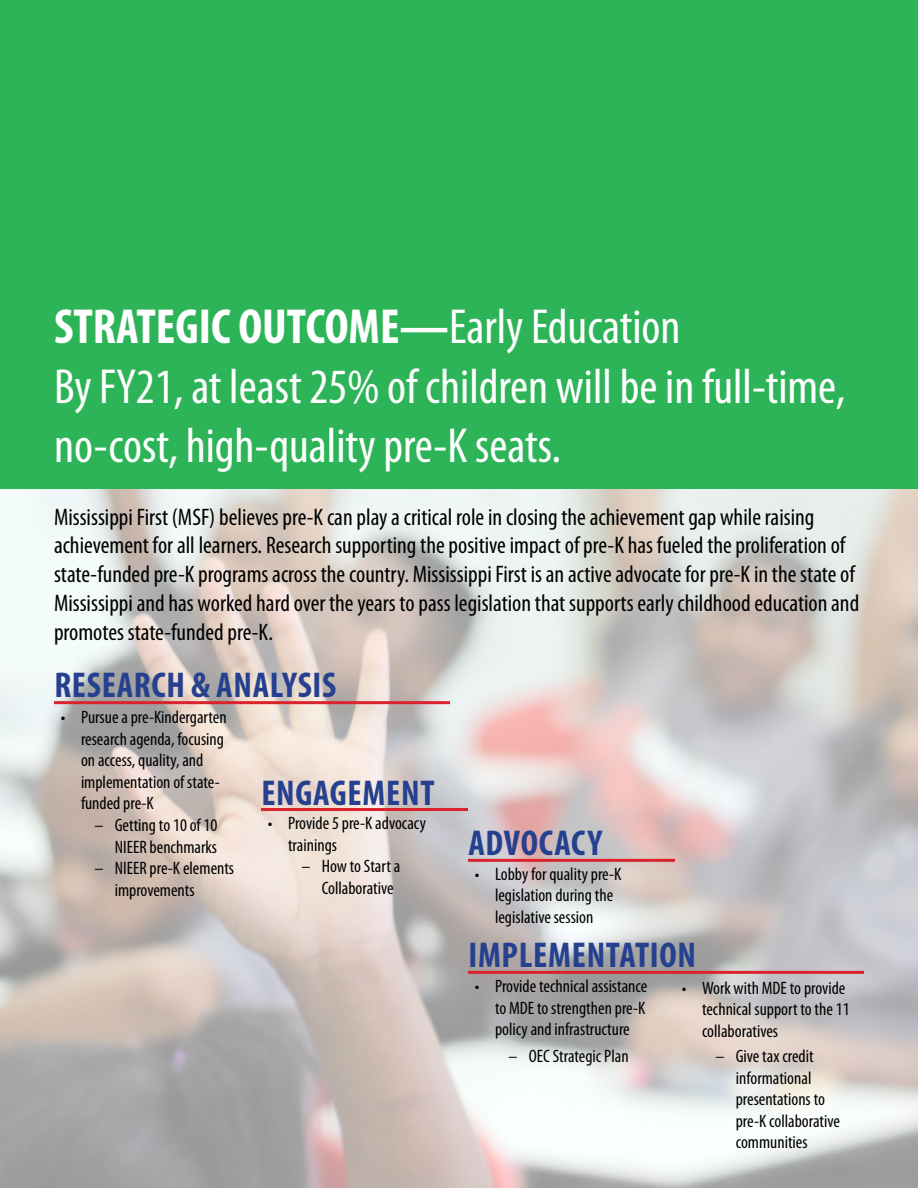
<style>
.page{position:relative;width:918px;height:1188px;background:#fff}
.page>*{position:absolute;margin:0;border:0;box-sizing:border-box;transform-origin:0 0}
.t1{font:condensed 49.5px/59.4px "Myriad Pro";color:#fff}
.t2{font:700 condensed 36px "Myriad Pro";letter-spacing:.02em;color:#25408f}
.t3{font:condensed 24px/28.8px "Myriad Pro";color:#000}
.t4{font:condensed 18px/21.6px "Myriad Pro";color:#000}
.s1{font-weight:700}
</style>
<div class="page">
<div style="left:0;top:0;width:918px;height:489px;background:#2eb458"></div>
<hr style="left:54px;top:701px;width:396px;height:3px;background:#d9232d">
<hr style="left:261px;top:808px;width:207px;height:3px;background:#d9232d">
<hr style="left:468px;top:859px;width:207px;height:3px;background:#d9232d">
<hr style="left:468px;top:971px;width:396px;height:3px;background:#d9232d">
<h1 class="t1" style="left:54px;top:298px;width:793px"><span class="s1">STRATEGIC OUTCOME—</span>Early Education<br>By FY21, at least 25% of children will be in full-time, no-cost, high-quality pre-K seats.</h1>
<p class="t3" style="left:54px;top:503px;width:807px">Mississippi First (MSF) believes pre-K can play a critical role in closing the achievement gap while raising achievement for all learners. Research supporting the positive impact of pre-K has fueled the proliferation of state-funded pre-K programs across the country. Mississippi First is an active advocate for pre-K in the state of Mississippi and has worked hard over the years to pass legislation that supports early childhood education and promotes state-funded pre-K.</p>
<h2 class="t2" style="left:54px;top:665px;width:284px">RESEARCH &amp; ANALYSIS</h2>
<p class="t4" style="left:81px;top:707px;width:147px;text-indent:-20px">• Pursue a pre-Kindergarten research agenda, focusing on access, quality, and implementation of state&shy;funded pre-K</p>
<p class="t4" style="left:95px;top:815px;width:124px;text-align:right">– Getting to 10 of 10<br>NIEER benchmarks</p>
<p class="t4" style="left:115px;top:858px;width:121px;text-indent:-20px">– NIEER pre-K elements improvements</p>
<h2 class="t2" style="left:261px;top:773px;width:175px">ENGAGEMENT</h2>
<p class="t4" style="left:288px;top:813px;width:139px;text-indent:-20px">• Provide 5 pre-K advocacy trainings</p>
<p class="t4" style="left:322px;top:856px;width:80px;text-indent:-20px">– How to Start a<br>Collaborative</p>
<h2 class="t2" style="left:468px;top:823px;width:135px">ADVOCACY</h2>
<p class="t4" style="left:495px;top:863px;width:128px;text-indent:-20px">• Lobby for quality pre-K legislation during the legislative session</p>
<h2 class="t2" style="left:468px;top:935px;width:229px">IMPLEMENTATION</h2>
<p class="t4" style="left:495px;top:976px;width:154px;text-align:justify;text-indent:-20px">• Provide technical assistance to MDE to strengthen pre-K policy and infrastructure</p>
<p class="t4" style="left:509px;top:1046px;width:122px">– OEC Strategic Plan</p>
<p class="t4" style="left:702px;top:977px;width:149px;text-indent:-20px">• Work with MDE to provide technical support to the 11 collaboratives</p>
<p class="t4" style="left:736px;top:1046px;width:106px;text-indent:-20px">– Give tax credit informational presentations to pre-K collaborative communities</p>
</div>
